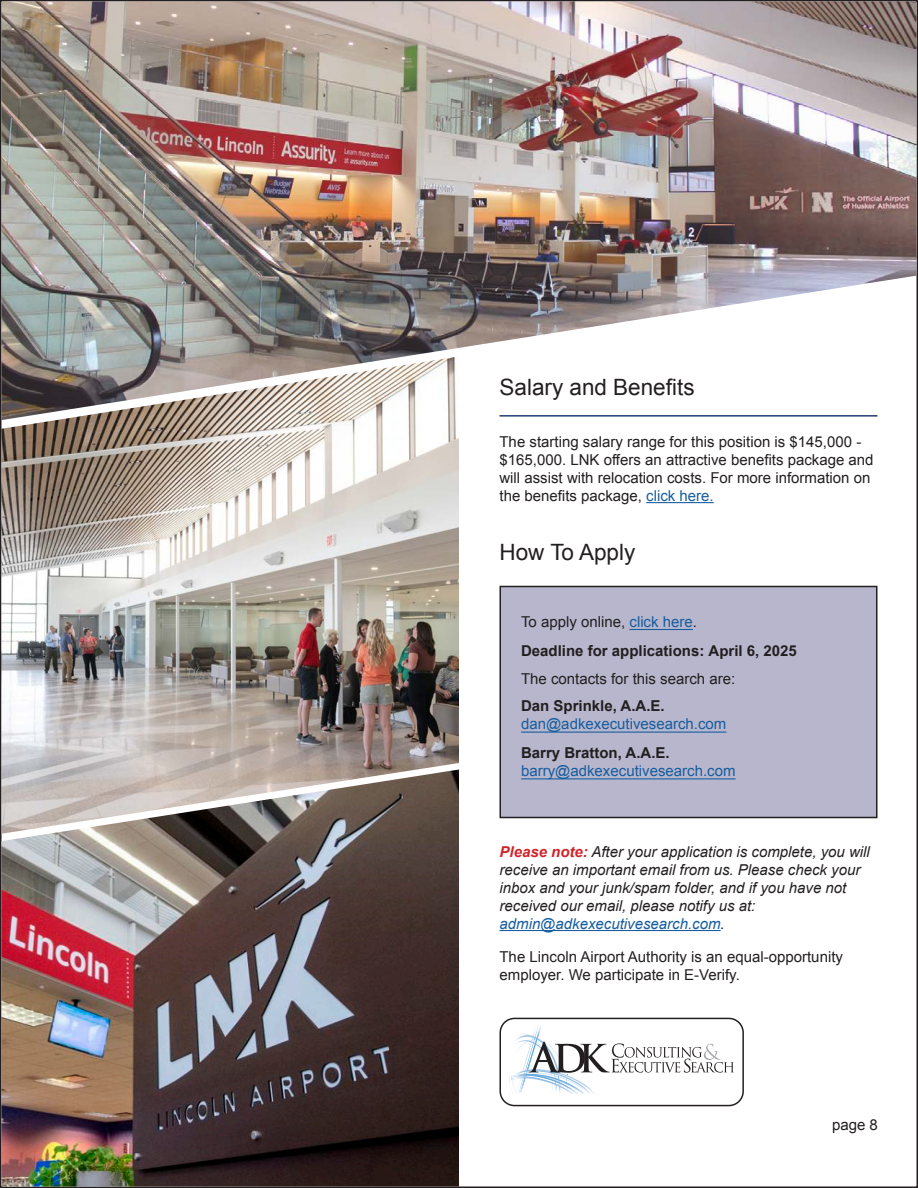
<style>
.page{position:relative;width:918px;height:1188px;background:#fff}
.page>*{position:absolute;margin:0;border:0;box-sizing:border-box;transform-origin:0 0}
.t1{font:22.5px "Arial";color:#231f20}
.t2{font:15px/18px "Arial";color:#231f20}
.t3{font:italic 15px/18px "Arial";color:#231f20}
.t4{font:700 15px/29px "Arial";color:#231f20}
.t5{font:15px "Arial";color:#175d9e}
.s1{color:#175d9e}
.s2{font-weight:400}
.s3{font-weight:400;color:#175d9e}
.s4{font-weight:700;color:#d1232a}
</style>
<div class="page">
<img style="left:2px;top:2px;width:914px;height:415px">
<img style="left:2px;top:356px;width:457px;height:414px">
<img style="left:2px;top:770px;width:457px;height:416px">
<svg style="left:509px;top:1018px;width:225px;height:88px"></svg>
<div style="left:499px;top:1018px;width:245px;height:88px;border:2px solid #231f20;border-radius:14px"></div>
<hr style="left:500px;top:930px;width:221px;height:1px;background:#175d9e">
<div style="left:500px;top:586px;width:377px;height:232px;background:#b7b6cc"></div>
<div style="left:500px;top:586px;width:378px;height:232px;border:2px solid #231f20"></div>
<hr style="left:521px;top:778px;width:215px;height:1px;background:#175d9e">
<hr style="left:521px;top:732px;width:205px;height:1px;background:#175d9e">
<hr style="left:630px;top:629px;width:63px;height:1px;background:#175d9e">
<hr style="left:500px;top:415px;width:378px;height:2px;background:#213b73">
<hr style="left:646px;top:502px;width:68px;height:1px;background:#175d9e">
<h1 class="t1" style="left:500px;top:373px;width:197px">Salary and Benefits</h1>
<p class="t2" style="left:500px;top:433px;width:376px">The starting salary range for this position is $145,000 - $165,000. LNK offers an attractive benefits package and will assist with relocation costs. For more information on the benefits package, <span class="s1">click here.</span></p>
<h1 class="t1" style="left:500px;top:538px;width:137px">How To Apply</h1>
<p class="t4" style="left:521px;top:608px;width:277px"><span class="s2">To apply online,</span> <span class="s3">click here</span><span class="s2">.<br></span>Deadline for applications: April 6, 2025</p>
<p class="t2" style="left:521px;top:670px;width:216px">The contacts for this search are:</p>
<p class="t4" style="left:521px;top:692px;width:145px">Dan Sprinkle, A.A.E.</p>
<p class="t5" style="left:521px;top:714px;width:207px">dan@adkexecutivesearch.com</p>
<p class="t4" style="left:521px;top:739px;width:150px">Barry Bratton, A.A.E.</p>
<p class="t5" style="left:521px;top:761px;width:216px">barry@adkexecutivesearch.com</p>
<p class="t3" style="left:500px;top:843px;width:372px"><span class="s4">Please note:</span> After your application is complete, you will receive an important email from us. Please check your inbox and your junk/spam folder, and if you have not received our email, please notify us at: <span class="s1">admin@adkexecutivesearch.com</span>.</p>
<p class="t2" style="left:500px;top:948px;width:345px">The Lincoln Airport Authority is an equal-opportunity employer. We participate in E-Verify.</p>
<p class="t2" style="left:832px;top:1116px;width:47px">page 8</p>
</div>
